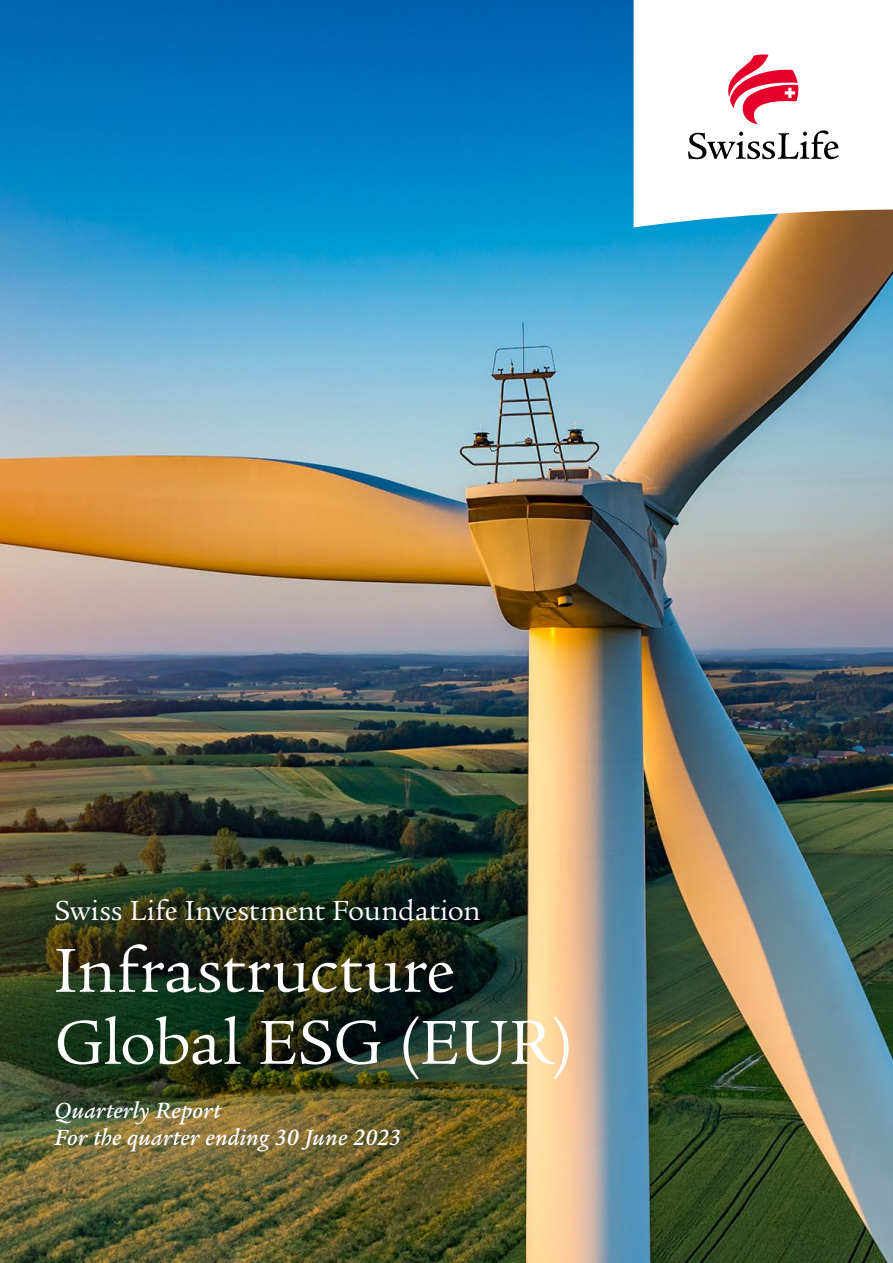
<style>
.page{position:relative;width:893px;height:1263px;background:#fff}
.page>*{position:absolute;margin:0;border:0;box-sizing:border-box;transform-origin:0 0}
.Book_45_48pt_K{font:67.5px "Legacy Serif ITC Pro";letter-spacing:.005em;color:#fff}
.Book_45_48pt_K-2{font:67.5px "Legacy Serif ITC Pro";letter-spacing:-.015em;color:#fff}
.Book_23_25pt_K{font:30px "Legacy Serif ITC Pro";letter-spacing:-.005em;color:#fff}
.Book_16_18pt_K{font:italic 500 24px "Legacy Serif ITC Pro";letter-spacing:.01em;color:#fff}
</style>
<div class="page">
<img style="left:0;top:0;width:893px;height:1263px">
<svg style="left:634px;top:0;width:259px;height:227px"></svg>
<svg style="left:728px;top:54px;width:70px;height:70px"></svg>
<svg style="left:688px;top:130px;width:150px;height:29px"></svg>
<p class="Book_23_25pt_K" style="left:54px;top:892px;width:428px">Swiss Life Investment Foundation</p>
<p class="Book_45_48pt_K" style="left:54px;top:929px;width:402px">Infrastructure</p>
<p class="Book_45_48pt_K-2" style="left:54px;top:1001px;width:520px">Global ESG (EUR)</p>
<p class="Book_16_18pt_K" style="left:54px;top:1095px;width:168px">Quarterly Report</p>
<p class="Book_16_18pt_K" style="left:54px;top:1122px;width:348px">For the quarter ending 30 June 2023</p>
</div>
